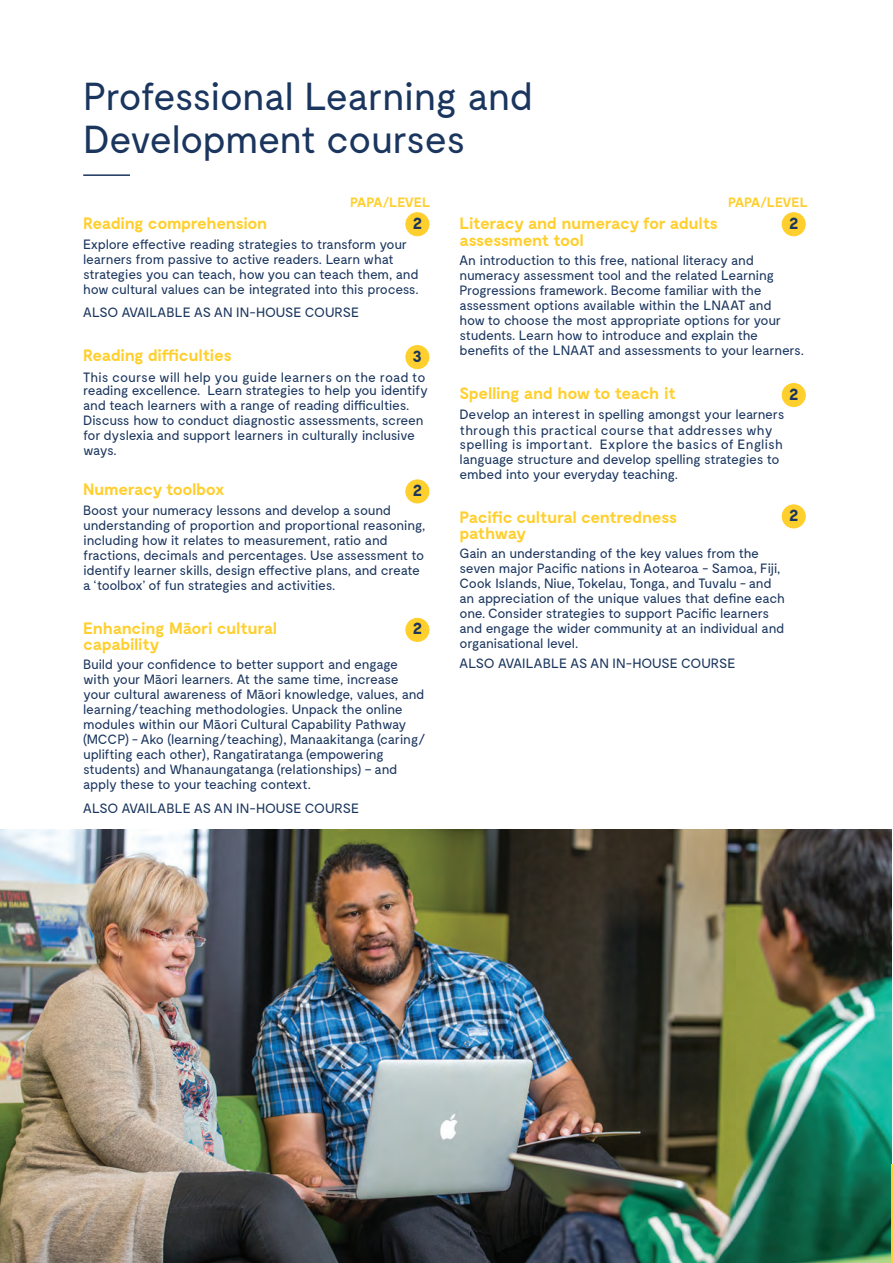
<style>
.page{position:relative;width:893px;height:1263px;background:#fff}
.page>*{position:absolute;margin:0;border:0;box-sizing:border-box;transform-origin:0 0}
.t1{font:39px/43.5px "Moderat";letter-spacing:-.025em;color:#1a355e}
.t2{font:700 17.7px "Moderat";color:#1a355e}
.t3{font:700 16.5px/16.5px "Moderat";letter-spacing:-.025em;color:#ffcf2d}
.t4{font:13.5px/15px "Moderat";letter-spacing:-.025em;color:#1a355e}
.t5{font:13.5px "Moderat";color:#1a355e}
.t6{font:700 13.5px "Moderat";letter-spacing:-.01em;color:#ffcf2d}
</style>
<div class="page">
<img style="left:0;top:829px;width:891px;height:434px">
<hr style="left:83px;top:174px;width:47px;height:2px;background:#1a355e">
<hr style="left:891px;top:1165px;width:2px;height:98px;background:#ffcf2d">
<div style="left:406px;top:213px;width:23px;height:23px;background:#ffcf2d;border-radius:50%"></div>
<div style="left:405px;top:212px;width:24px;height:24px;border:1px solid #ffcf2d;border-radius:50%"></div>
<div style="left:782px;top:213px;width:23px;height:23px;background:#ffcf2d;border-radius:50%"></div>
<div style="left:782px;top:212px;width:24px;height:24px;border:1px solid #ffcf2d;border-radius:50%"></div>
<div style="left:782px;top:384px;width:23px;height:22px;background:#ffcf2d;border-radius:50%"></div>
<div style="left:782px;top:383px;width:24px;height:24px;border:1px solid #ffcf2d;border-radius:50%"></div>
<div style="left:782px;top:505px;width:23px;height:23px;background:#ffcf2d;border-radius:50%"></div>
<div style="left:782px;top:504px;width:24px;height:24px;border:1px solid #ffcf2d;border-radius:50%"></div>
<div style="left:406px;top:480px;width:23px;height:23px;background:#ffcf2d;border-radius:50%"></div>
<div style="left:405px;top:479px;width:24px;height:24px;border:1px solid #ffcf2d;border-radius:50%"></div>
<div style="left:406px;top:618px;width:23px;height:23px;background:#ffcf2d;border-radius:50%"></div>
<div style="left:405px;top:618px;width:24px;height:24px;border:1px solid #ffcf2d;border-radius:50%"></div>
<div style="left:406px;top:346px;width:23px;height:23px;background:#ffcf2d;border-radius:50%"></div>
<div style="left:405px;top:345px;width:24px;height:24px;border:1px solid #ffcf2d;border-radius:50%"></div>
<h1 class="t1" style="left:83px;top:76px;width:452px">Professional Learning and<br>Development courses</h1>
<p class="t6" style="left:350px;top:195px;width:81px">PAPA/LEVEL</p>
<p class="t6" style="left:728px;top:195px;width:81px">PAPA/LEVEL</p>
<h2 class="t2" style="left:412px;top:212px;width:12px">2</h2>
<h2 class="t2" style="left:789px;top:212px;width:12px">2</h2>
<p class="t3" style="left:83px;top:216px;width:186px">Reading comprehension</p>
<p class="t4" style="left:83px;top:237px;width:337px">Explore effective reading strategies to transform your learners from passive to active readers. Learn what strategies you can teach, how you can teach them, and how cultural values can be integrated into this process.</p>
<p class="t5" style="left:83px;top:305px;width:278px">ALSO AVAILABLE AS AN IN-HOUSE COURSE</p>
<p class="t3" style="left:83px;top:348px;width:150px">Reading difficulties</p>
<p class="t4" style="left:83px;top:370px;width:346px">This course will help you guide learners on the road to reading excellence. Learn strategies to help you identify and teach learners with a range of reading difficulties.<br>Discuss how to conduct diagnostic assessments, screen for dyslexia and support learners in culturally inclusive ways.</p>
<p class="t3" style="left:83px;top:482px;width:143px">Numeracy toolbox</p>
<p class="t4" style="left:83px;top:503px;width:344px">Boost your numeracy lessons and develop a sound understanding of proportion and proportional reasoning, including how it relates to measurement, ratio and fractions, decimals and percentages. Use assessment to identify learner skills, design effective plans, and create a ‘toolbox’ of fun strategies and activities.</p>
<p class="t3" style="left:83px;top:620px;width:196px">Enhancing Māori cultural capability</p>
<p class="t4" style="left:83px;top:657px;width:343px">Build your confidence to better support and engage with your Māori learners. At the same time, increase your cultural awareness of Māori knowledge, values, and learning/teaching methodologies. Unpack the online modules within our Māori Cultural Capability Pathway (MCCP) - Ako (learning/teaching), Manaakitanga (caring/ uplifting each other), Rangatiratanga (empowering students) and Whanaungatanga (relationships) – and apply these to your teaching context.</p>
<p class="t5" style="left:83px;top:800px;width:278px">ALSO AVAILABLE AS AN IN-HOUSE COURSE</p>
<p class="t3" style="left:460px;top:216px;width:260px">Literacy and numeracy for adults assessment tool</p>
<p class="t4" style="left:460px;top:253px;width:346px">An introduction to this free, national literacy and numeracy assessment tool and the related Learning Progressions framework. Become familiar with the assessment options available within the LNAAT and<br>how to choose the most appropriate options for your students. Learn how to introduce and explain the benefits of the LNAAT and assessments to your learners.</p>
<p class="t3" style="left:460px;top:386px;width:218px">Spelling and how to teach it</p>
<p class="t4" style="left:460px;top:406px;width:326px;line-height:16px">Develop an interest in spelling amongst your learners through this practical course that addresses why</p>
<p class="t4" style="left:460px;top:437px;width:325px">spelling is important. Explore the basics of English language structure and develop spelling strategies to embed into your everyday teaching.</p>
<p class="t3" style="left:460px;top:509px;width:219px">Pacific cultural centredness pathway</p>
<p class="t4" style="left:460px;top:546px;width:327px">Gain an understanding of the key values from the seven major Pacific nations in Aotearoa - Samoa, Fiji, Cook Islands, Niue, Tokelau, Tonga, and Tuvalu - and an appreciation of the unique values that define each one. Consider strategies to support Pacific learners and engage the wider community at an individual and organisational level.</p>
<p class="t5" style="left:460px;top:655px;width:278px">ALSO AVAILABLE AS AN IN-HOUSE COURSE</p>
<h2 class="t2" style="left:413px;top:345px;width:11px">3</h2>
<h2 class="t2" style="left:789px;top:383px;width:12px">2</h2>
<h2 class="t2" style="left:412px;top:480px;width:12px">2</h2>
<h2 class="t2" style="left:789px;top:505px;width:12px">2</h2>
<h2 class="t2" style="left:412px;top:618px;width:12px">2</h2>
</div>
